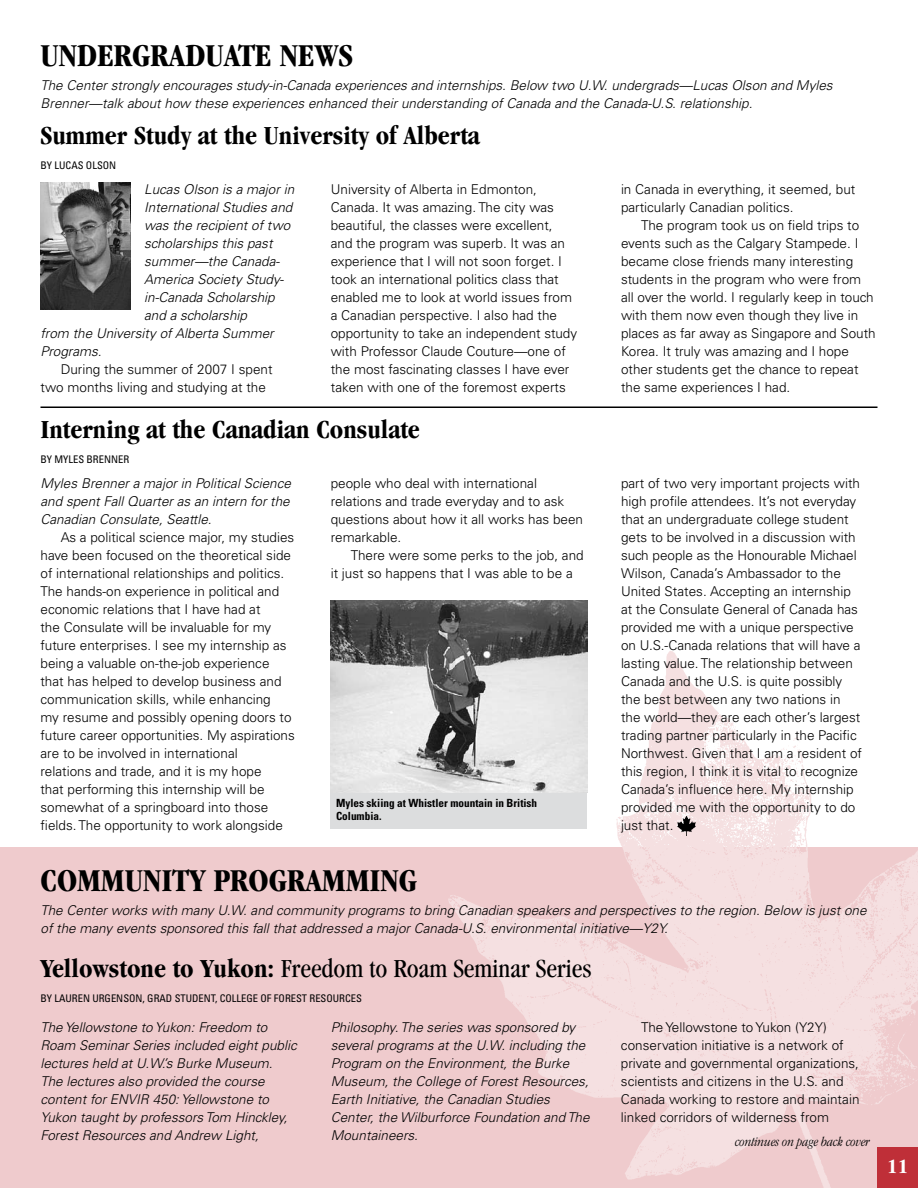
<style>
.page{position:relative;width:918px;height:1188px;background:#fff}
.page>*{position:absolute;margin:0;border:0;box-sizing:border-box;transform-origin:0 0}
.t1{font:700 condensed 33px "Garamond";color:#000}
.t2{font:700 condensed 27px "Garamond";color:#000}
.t3{font:condensed 27px "Garamond";color:#000}
.t4{font:700 condensed 21px "Garamond";color:#fff}
.t5{font:300 13.5px/18px "Univers";color:#000}
.t6{font:italic 300 13.5px/18px "Univers";color:#000}
.t7{font:italic 300 condensed 13.5px "Garamond";color:#000}
.t8{font:700 condensed 11.25px/13.5px "Univers";color:#000}
.t9{font:condensed 10.5px "Univers";color:#000}
.s1{font-weight:700}
</style>
<div class="page">
<div style="left:0;top:848px;width:918px;height:340px;background:#efcbcd"></div>
<img style="left:432px;top:640px;width:486px;height:548px">
<div style="left:878px;top:1148px;width:40px;height:40px;background:#bf2f38"></div>
<img style="left:40px;top:183px;width:91px;height:126px">
<hr style="left:40px;top:406px;width:838px;height:2px;background:#000">
<div style="left:331px;top:777px;width:256px;height:52px;background:#dcddde"></div>
<img style="left:331px;top:600px;width:256px;height:193px">
<img style="left:678px;top:816px;width:18px;height:20px">
<h1 class="t1" style="left:40px;top:37px;width:314px">Undergraduate News</h1>
<p class="t6" style="left:40px;top:77px;width:794px">The Center strongly encourages study-in-Canada experiences and internships. Below two U.W. undergrads—Lucas Olson and Myles<br>Brenner—talk about how these experiences enhanced their understanding of Canada and the Canada-U.S. relationship.</p>
<h2 class="t2" style="left:40px;top:120px;width:442px">Summer Study at the University of Alberta</h2>
<p class="t9" style="left:40px;top:159px;width:77px">BY LUCAS OLSO N</p>
<p class="t6" style="left:144px;top:180px;width:152px">Lucas Olson is a major in</p>
<p class="t6" style="left:144px;top:198px;width:150px">International Studies and</p>
<p class="t6" style="left:144px;top:216px;width:148px">was the recipient of two</p>
<p class="t6" style="left:144px;top:234px;width:130px">scholarships this past</p>
<p class="t6" style="left:144px;top:252px;width:137px">summer—the Canada-</p>
<p class="t6" style="left:144px;top:270px;width:141px">America Society Study-</p>
<p class="t6" style="left:144px;top:288px;width:132px">in-Canada Scholarship</p>
<p class="t6" style="left:144px;top:306px;width:104px">and a scholarship</p>
<p class="t6" style="left:41px;top:324px;width:235px">from the University of Alberta Summer</p>
<p class="t6" style="left:41px;top:342px;width:63px">Programs.</p>
<p class="t5" style="left:41px;top:360px;width:234px;text-indent:20px">During the summer of 2007 I spent two months living and studying at the</p>
<p class="t5" style="left:331px;top:180px;width:248px">University of Alberta in Edmonton, Canada. It was amazing. The city was beautiful, the classes were excellent, and the program was superb. It was an experience that I will not soon forget. I took an international politics class that enabled me to look at world issues from a Canadian perspective. I also had the opportunity to take an independent study with Professor Claude Couture—one of the most fascinating classes I have ever taken with one of the foremost experts</p>
<p class="t5" style="left:621px;top:180px;width:236px">in Canada in everything, it seemed, but particularly Canadian politics.</p>
<p class="t5" style="left:621px;top:216px;width:256px;text-indent:20px">The program took us on field trips to events such as the Calgary Stampede. I became close friends many interesting students in the program who were from all over the world. I regularly keep in touch with them now even though they live in places as far away as Singapore and South Korea. It truly was amazing and I hope other students get the chance to repeat the same experiences I had.</p>
<h2 class="t2" style="left:40px;top:414px;width:381px">Interning at the Canadian Consulate</h2>
<p class="t9" style="left:40px;top:453px;width:89px">BY MYLES BRENNER</p>
<p class="t6" style="left:40px;top:474px;width:252px;text-align:justify">Myles Brenner a major in Political Science and spent Fall Quarter as an intern for the Canadian Consulate, Seattle.</p>
<p class="t5" style="left:40px;top:528px;width:256px;text-indent:20px">As a political science major, my studies have been focused on the theoretical side of international relationships and politics.<br>The hands-on experience in political and economic relations that I have had at<br>the Consulate will be invaluable for my future enterprises. I see my internship as being a valuable on-the-job experience that has helped to develop business and communication skills, while enhancing<br>my resume and possibly opening doors to future career opportunities. My aspirations are to be involved in international<br>relations and trade, and it is my hope<br>that performing this internship will be somewhat of a springboard into those fields. The opportunity to work alongside</p>
<p class="t5" style="left:331px;top:474px;width:254px">people who deal with international relations and trade everyday and to ask questions about how it all works has been remarkable.</p>
<p class="t5" style="left:331px;top:546px;width:254px;text-indent:20px">There were some perks to the job, and it just so happens that I was able to be a</p>
<p class="t8" style="left:336px;top:796px;width:203px">Myles skiing at Whistler mountain in British<br>Columbia.</p>
<p class="t5" style="left:621px;top:474px;width:243px">part of two very important projects with high profile attendees. It’s not everyday that an undergraduate college student gets to be involved in a discussion with such people as the Honourable Michael Wilson, Canada’s Ambassador to the United States. Accepting an internship at the Consulate General of Canada has provided me with a unique perspective on U.S.-Canada relations that will have a lasting value. The relationship between Canada and the U.S. is quite possibly the best between any two nations in the world—they are each other’s largest trading partner particularly in the Pacific Northwest. Given that I am a resident of this region, I think it is vital to recognize Canada’s influence here. My internship provided me with the opportunity to do just that.</p>
<h1 class="t1" style="left:40px;top:862px;width:378px">Community Programming</h1>
<p class="t6" style="left:40px;top:902px;width:828px">The Center works with many U.W. and community programs to bring Canadian speakers and perspectives to the region. Below is just one of the many events sponsored this fall that addressed a major Canada-U.S. environmental initiative—Y2Y.</p>
<h2 class="t3" style="left:40px;top:953px;width:552px"><span class="s1">Yellowstone to Yukon:</span> Freedom to Roam Seminar Series</h2>
<p class="t9" style="left:40px;top:992px;width:323px">BY LAUREN URG ENSO N, GRAD STUD ENT, CO LLEGE OF FOREST RESO URCES</p>
<p class="t6" style="left:40px;top:1018px;width:258px">The Yellowstone to Yukon: Freedom to Roam Seminar Series included eight public lectures held at U.W.’s Burke Museum.<br>The lectures also provided the course content for ENVIR 450: Yellowstone to Yukon taught by professors Tom Hinckley, Forest Resources and Andrew Light,</p>
<p class="t6" style="left:331px;top:1018px;width:260px">Philosophy. The series was sponsored by several programs at the U.W. including the Program on the Environment, the Burke Museum, the College of Forest Resources, Earth Initiative, the Canadian Studies Center, the Wilburforce Foundation and The Mountaineers.</p>
<p class="t5" style="left:621px;top:1018px;width:240px;text-indent:20px">The Yellowstone to Yukon (Y2Y) conservation initiative is a network of private and governmental organizations, scientists and citizens in the U.S. and Canada working to restore and maintain linked corridors of wilderness from</p>
<p class="t7" style="left:735px;top:1135px;width:136px">continues on page back cover</p>
<h3 class="t4" style="left:887px;top:1155px;width:22px">11</h3>
</div>
